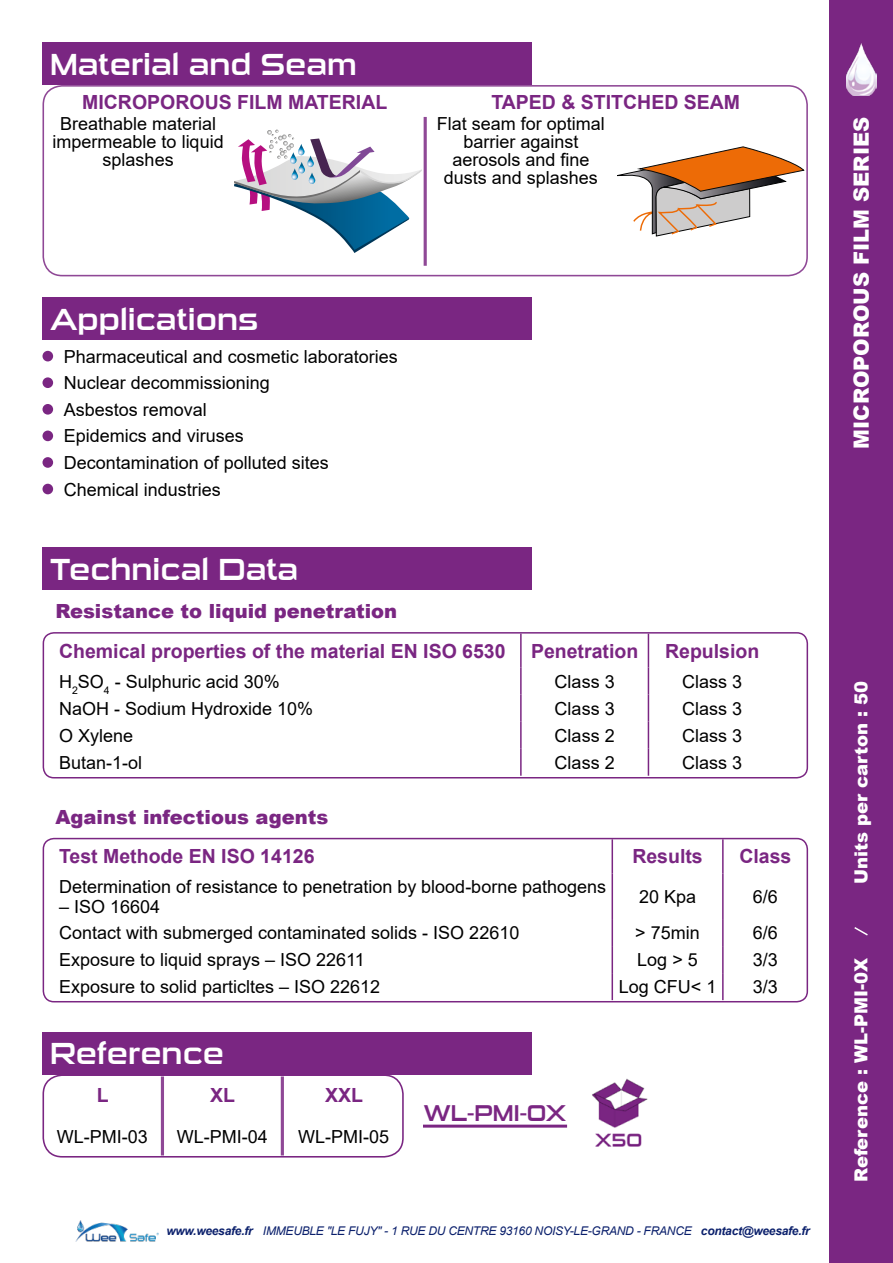
<style>
.page{position:relative;width:893px;height:1263px;background:#fff}
.page>*{position:absolute;margin:0;border:0;box-sizing:border-box;transform-origin:0 0}
.t1{font:30px "Sui Generis Rg";color:#fff}
.t2{font:22.5px "Sui Generis Rg";color:#7a2682}
.t3{font:900 21px "Arial";color:#fff}
.t4{font:700 19.5px "Arial";color:#7a2682}
.t5{font:900 19.5px "Arial";color:#7a2682}
.t6{font:18px/18px "Arial";color:#000;text-align:center}
.t7{font:900 18px "Arial";color:#fff}
.t8{font:italic 12px "Arial";letter-spacing:-.02em;color:#0b206c}
.s1{font-weight:700}
</style>
<div class="page">
<div style="left:829px;top:0;width:64px;height:1263px;background:#7a2682"></div>
<div style="left:42px;top:85px;width:766px;height:191px;border:2px solid #7a2682;border-radius:19px"></div>
<hr style="left:424px;top:117px;width:3px;height:149px;background:#7a2682">
<svg style="left:854px;top:927px;width:14px;height:9px"></svg>
<img style="left:846px;top:43px;width:30px;height:53px">
<svg style="left:234px;top:130px;width:188px;height:123px"></svg>
<svg style="left:617px;top:147px;width:187px;height:89px"></svg>
<img style="left:592px;top:1079px;width:56px;height:67px">
<img style="left:76px;top:1220px;width:82px;height:22px">
<div style="left:42px;top:1074px;width:362px;height:83px;border:2px solid #7a2682;border-radius:19px"></div>
<hr style="left:161px;top:1076px;width:3px;height:79px;background:#7a2682">
<hr style="left:281px;top:1076px;width:3px;height:79px;background:#7a2682">
<hr style="left:423px;top:1124px;width:144px;height:3px;background:#7a2682">
<div style="left:42px;top:351px;width:11px;height:10px;background:#7a2682;border-radius:50%"></div>
<div style="left:42px;top:377px;width:11px;height:11px;background:#7a2682;border-radius:50%"></div>
<div style="left:42px;top:404px;width:11px;height:11px;background:#7a2682;border-radius:50%"></div>
<div style="left:42px;top:431px;width:11px;height:10px;background:#7a2682;border-radius:50%"></div>
<div style="left:42px;top:457px;width:11px;height:11px;background:#7a2682;border-radius:50%"></div>
<div style="left:42px;top:484px;width:11px;height:10px;background:#7a2682;border-radius:50%"></div>
<hr style="left:612px;top:839px;width:1px;height:34px;background:#7a2682">
<hr style="left:722px;top:839px;width:2px;height:34px;background:#7a2682">
<hr style="left:612px;top:873px;width:1px;height:46px;background:#7a2682">
<hr style="left:722px;top:873px;width:2px;height:46px;background:#7a2682">
<hr style="left:722px;top:919px;width:2px;height:27px;background:#7a2682">
<hr style="left:722px;top:946px;width:2px;height:27px;background:#7a2682">
<svg style="left:612px;top:919px;width:1px;height:80px"></svg>
<hr style="left:722px;top:973px;width:2px;height:27px;background:#7a2682">
<div style="left:43px;top:838px;width:765px;height:164px;border:2px solid #7a2682;border-radius:11px"></div>
<hr style="left:520px;top:634px;width:2px;height:34px;background:#7a2682">
<hr style="left:648px;top:634px;width:1px;height:34px;background:#7a2682">
<hr style="left:520px;top:668px;width:2px;height:27px;background:#7a2682">
<hr style="left:520px;top:695px;width:2px;height:27px;background:#7a2682">
<hr style="left:520px;top:722px;width:2px;height:27px;background:#7a2682">
<hr style="left:520px;top:749px;width:2px;height:27px;background:#7a2682">
<svg style="left:648px;top:668px;width:1px;height:107px"></svg>
<div style="left:43px;top:632px;width:765px;height:146px;border:2px solid #7a2682;border-radius:11px"></div>
<div style="left:43px;top:547px;width:488px;height:43px;background:#7a2682"></div>
<div style="left:43px;top:298px;width:488px;height:42px;background:#7a2682"></div>
<div style="left:43px;top:1032px;width:488px;height:42px;background:#7a2682"></div>
<div style="left:43px;top:43px;width:488px;height:42px;background:#7a2682"></div>
<h1 class="t1" style="left:50px;top:47px;width:308px">Material and Seam</h1>
<p class="t4" style="left:82px;top:88px;width:307px">MICROPOROUS FILM MATERIAL</p>
<p class="t6" style="left:53px;top:115px;width:173px">Breathable material impermeable to liquid splashes</p>
<p class="t4" style="left:491px;top:88px;width:250px">TAPED &amp; STITCHED SEAM</p>
<p class="t6" style="left:437px;top:115px;width:170px">Flat seam for optimal barrier against aerosols and fine dusts and splashes</p>
<h1 class="t1" style="left:50px;top:302px;width:210px">Applications</h1>
<p class="t6" style="left:64px;top:347px;width:336px">Pharmaceutical and cosmetic laboratories</p>
<p class="t6" style="left:64px;top:374px;width:208px">Nuclear decommissioning</p>
<p class="t6" style="left:64px;top:396px;width:182px;line-height:26.5px;text-align:left">Asbestos removal<br>Epidemics and viruses</p>
<p class="t6" style="left:64px;top:449px;width:267px;line-height:26.5px;text-align:left">Decontamination of polluted sites<br>Chemical industries</p>
<h1 class="t1" style="left:50px;top:552px;width:250px">Technical Data</h1>
<p class="t5" style="left:55px;top:597px;width:343px">Resistance to liquid penetration</p>
<p class="t4" style="left:59px;top:637px;width:448px">Chemical properties of the material EN ISO 6530</p>
<p class="t4" style="left:531px;top:637px;width:109px">Penetration</p>
<p class="t4" style="left:665px;top:637px;width:96px">Repulsion</p>
<p class="t6" style="left:59px;top:672px;width:222px">H<sub>2</sub>SO<sub>4</sub> - Sulphuric acid 30%</p>
<p class="t6" style="left:555px;top:672px;width:62px">Class 3</p>
<p class="t6" style="left:682px;top:672px;width:62px">Class 3</p>
<p class="t6" style="left:59px;top:699px;width:256px">NaOH - Sodium Hydroxide 10%</p>
<p class="t6" style="left:555px;top:699px;width:62px">Class 3</p>
<p class="t6" style="left:682px;top:699px;width:62px">Class 3</p>
<p class="t6" style="left:59px;top:726px;width:76px">O Xylene</p>
<p class="t6" style="left:555px;top:726px;width:62px">Class 2</p>
<p class="t6" style="left:682px;top:726px;width:62px">Class 3</p>
<p class="t6" style="left:59px;top:753px;width:85px">Butan-1-ol</p>
<p class="t6" style="left:555px;top:753px;width:62px">Class 2</p>
<p class="t6" style="left:682px;top:753px;width:62px">Class 3</p>
<p class="t5" style="left:55px;top:802px;width:275px">Against infectious agents</p>
<p class="t4" style="left:59px;top:843px;width:257px">Test Methode EN ISO 14126</p>
<p class="t4" style="left:632px;top:843px;width:72px">Results</p>
<p class="t4" style="left:739px;top:843px;width:54px">Class</p>
<p class="t6" style="left:59px;top:877px;width:549px">Determination of resistance to penetration by blood-borne pathogens</p>
<p class="t6" style="left:59px;top:897px;width:103px">– ISO 16604</p>
<p class="t6" style="left:639px;top:887px;width:59px">20 Kpa</p>
<p class="t6" style="left:753px;top:887px;width:27px">6/6</p>
<p class="t6" style="left:59px;top:924px;width:462px">Contact with submerged contaminated solids - ISO 22610</p>
<p class="t6" style="left:635px;top:924px;width:66px">&gt; 75min</p>
<p class="t6" style="left:753px;top:924px;width:27px">6/6</p>
<p class="t6" style="left:59px;top:951px;width:307px">Exposure to liquid sprays – ISO 22611</p>
<p class="t6" style="left:637px;top:951px;width:62px">Log &gt; 5</p>
<p class="t6" style="left:753px;top:951px;width:27px">3/3</p>
<p class="t6" style="left:59px;top:978px;width:323px">Exposure to solid particltes – ISO 22612</p>
<p class="t6" style="left:619px;top:978px;width:99px">Log CFU&lt; 1</p>
<p class="t6" style="left:753px;top:978px;width:27px">3/3</p>
<h1 class="t1" style="left:50px;top:1036px;width:176px">Reference</h1>
<p class="t4" style="left:97px;top:1082px;width:13px">L</p>
<p class="t4" style="left:210px;top:1082px;width:26px">XL</p>
<p class="t4" style="left:325px;top:1082px;width:39px">XXL</p>
<p class="t6" style="left:57px;top:1128px;width:93px">WL-PMI-03</p>
<p class="t6" style="left:177px;top:1128px;width:93px">WL-PMI-04</p>
<p class="t6" style="left:298px;top:1128px;width:93px">WL-PMI-05</p>
<p class="t2" style="left:424px;top:1100px;width:144px">WL-PMI-0X</p>
<p class="t8" style="left:166px;top:1223px;width:645px"><span class="s1">www.weesafe.fr</span> IMMEUBLE "LE FUJY" - 1 RUE DU CENTRE 93160 NOISY-LE-GRAND - FRANCE <span class="s1">contact@weesafe.fr</span></p>
<p class="t3" style="left:846px;top:449px;width:333px;rotate:-90deg">MICROPOROUS FILM SERIES</p>
<p class="t7" style="left:848px;top:884px;width:204px;rotate:-90deg">Units per carton : 50</p>
<p class="t7" style="left:848px;top:1182px;width:225px;rotate:-90deg">Reference : WL-PMI-0X</p>
</div>
